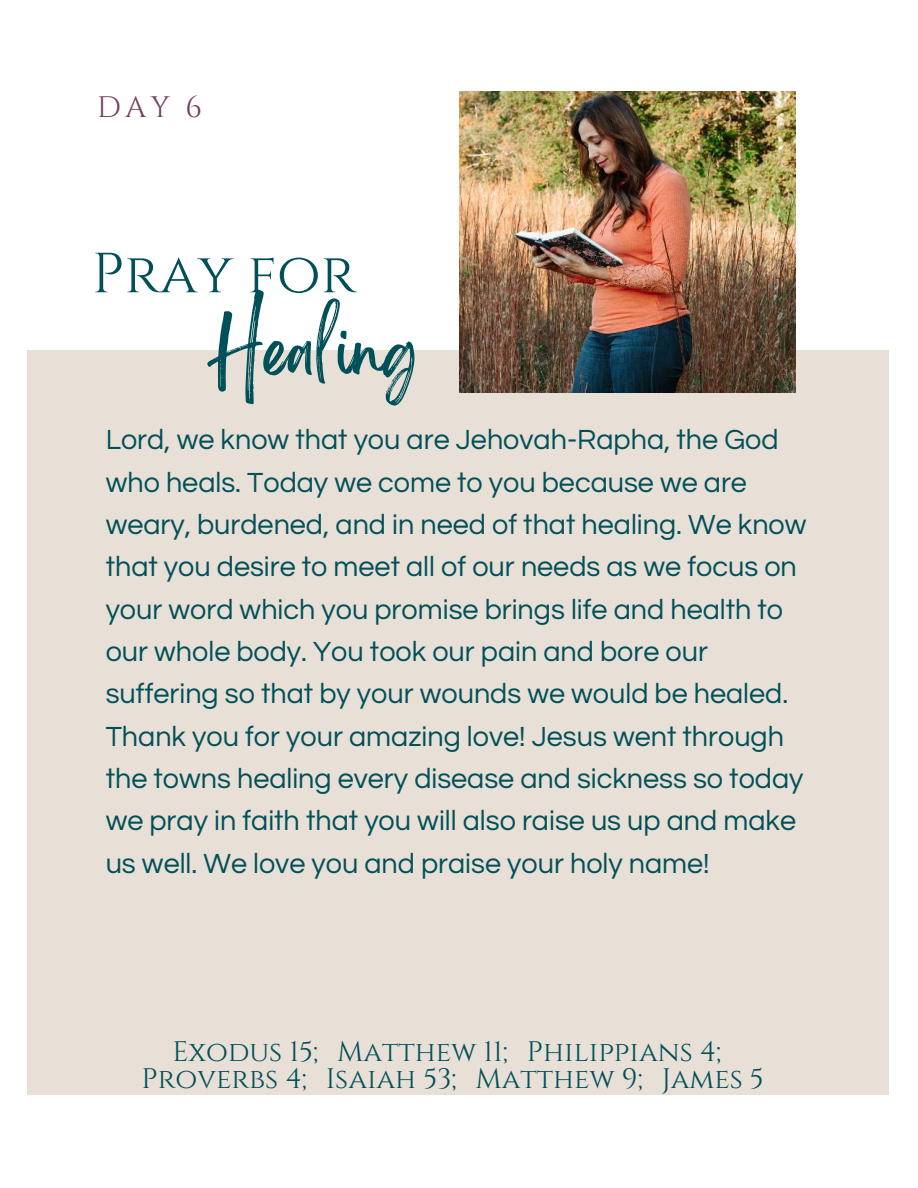
<style>
.page{position:relative;width:918px;height:1188px;background:#fff}
.page>*{position:absolute;margin:0;border:0;box-sizing:border-box;transform-origin:0 0}
.t1{font:63.45px "Brightwall";color:#005059}
.t2{font:56.4px "Cinzel";color:#005059}
.t3{font:29.55px "Cinzel";color:#723e5f}
.t4{font:28.8px/42.3px "Questrial";color:#005059}
.t5{font:28.2px/27.5px "Cinzel";color:#005059;text-align:center}
</style>
<div class="page">
<div style="left:28px;top:350px;width:861px;height:745px;background:#e8dfd6"></div>
<img style="left:459px;top:92px;width:336px;height:300px">
<p class="t3" style="left:97px;top:90px;width:107px">DAY 6</p>
<h2 class="t2" style="left:92px;top:241px;width:266px">Pray for</h2>
<h1 class="t1" style="left:207px;top:327px;width:213px">Healing</h1>
<p class="t4" style="left:106px;top:420px;width:702px">Lord, we know that you are Jehovah-Rapha, the God who heals. Today we come to you because we are weary, burdened, and in need of that healing. We know that you desire to meet all of our needs as we focus on your word which you promise brings life and health to our whole body. You took our pain and bore our suffering so that by your wounds we would be healed.<br>Thank you for your amazing love! Jesus went through the towns healing every disease and sickness so today we pray in faith that you will also raise us up and make us well. We love you and praise your holy name!</p>
<p class="t5" style="left:142px;top:1037px;width:624px">Exodus 15; Matthew 11; Philippians 4;<br>Proverbs 4; Isaiah 53; Matthew 9; James 5</p>
</div>
